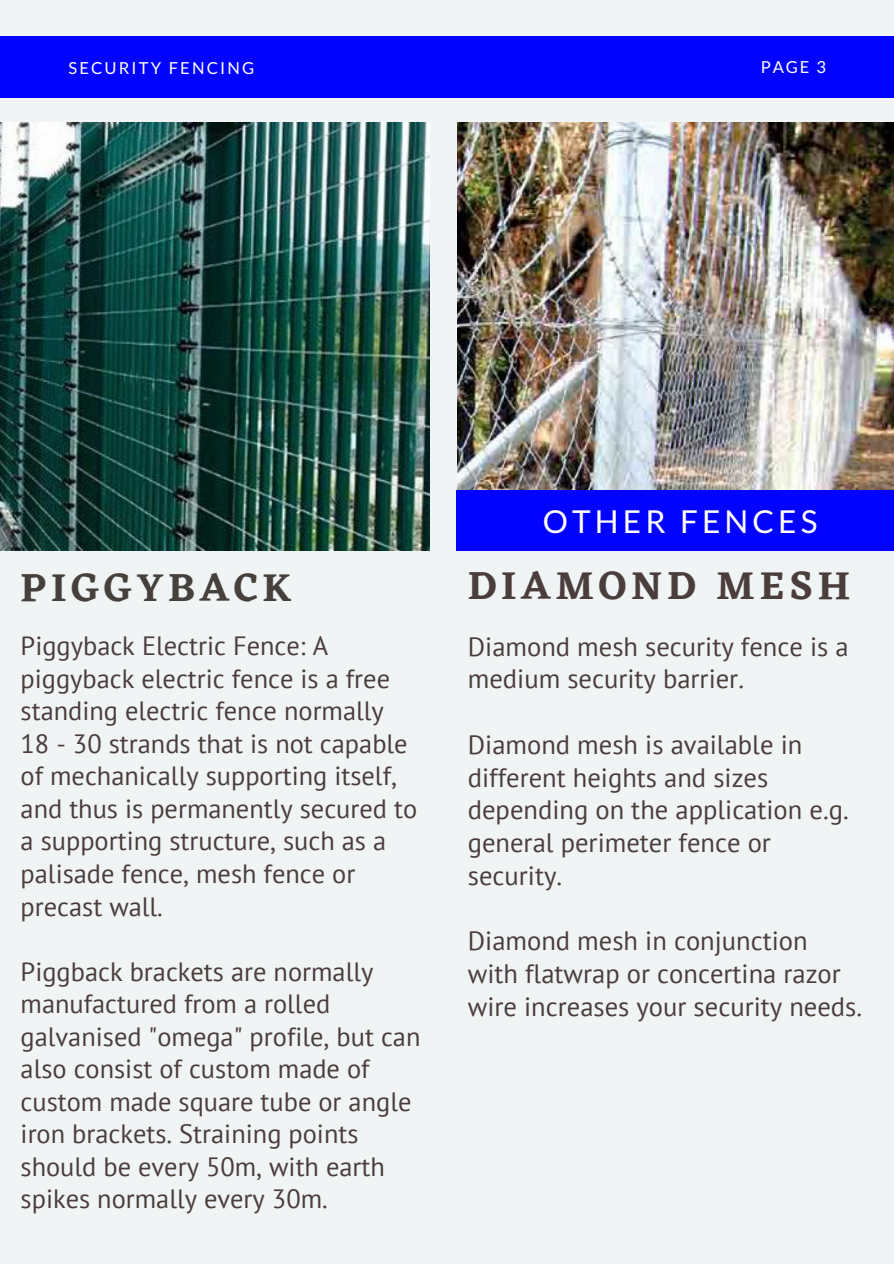
<style>
.page{position:relative;width:894px;height:1264px;background:#fff}
.page>*{position:absolute;margin:0;border:0;box-sizing:border-box;transform-origin:0 0}
.t1{font:600 40.5px "Eczar";letter-spacing:.12em;color:#4a3d3c}
.t2{font:600 40.5px "Eczar";letter-spacing:.12em;color:#45403b}
.t3{font:31.65px "Lato";letter-spacing:.13em;color:#fff}
.t4{font:26.55px/32.7px "PT Sans";color:#4a3d3c}
.t5{font:26.4px/32.5px "PT Sans";color:#4a3d3c}
.t6{font:16.5px "Lato";letter-spacing:.13em;color:#fff}
</style>
<div class="page">
<div style="left:0;top:0;width:893px;height:1263px;background:#f0f4f4"></div>
<div style="left:0;top:37px;width:893px;height:61px;background:#0203ff"></div>
<img style="left:457px;top:123px;width:436px;height:367px">
<img style="left:0;top:123px;width:429px;height:427px">
<div style="left:456px;top:490px;width:437px;height:61px;background:#0203ff"></div>
<p class="t6" style="left:68px;top:58px;width:187px">SECURITY FENCING</p>
<p class="t6" style="left:760px;top:57px;width:66px">PAGE 3</p>
<p class="t3" style="left:542px;top:502px;width:276px">OTHER FENCES</p>
<h1 class="t2" style="left:21px;top:563px;width:272px">PIGGYBACK</h1>
<h1 class="t1" style="left:467px;top:561px;width:384px">DIAMOND MESH</h1>
<p class="t5" style="left:21px;top:629px;width:398px">Piggyback Electric Fence: A piggyback electric fence is a free standing electric fence normally<br>18 - 30 strands that is not capable of mechanically supporting itself, and thus is permanently secured to a supporting structure, such as a palisade fence, mesh fence or precast wall.</p>
<p class="t4" style="left:467px;top:629px;width:382px">Diamond mesh security fence is a medium security barrier.</p>
<p class="t4" style="left:467px;top:727px;width:382px">Diamond mesh is available in different heights and sizes depending on the application e.g. general perimeter fence or security.</p>
<p class="t5" style="left:21px;top:954px;width:401px">Piggback brackets are normally manufactured from a rolled galvanised "omega" profile, but can also consist of custom made of custom made square tube or angle iron brackets. Straining points should be every 50m, with earth spikes normally every 30m.</p>
<p class="t4" style="left:467px;top:924px;width:395px">Diamond mesh in conjunction with flatwrap or concertina razor wire increases your security needs.</p>
</div>
